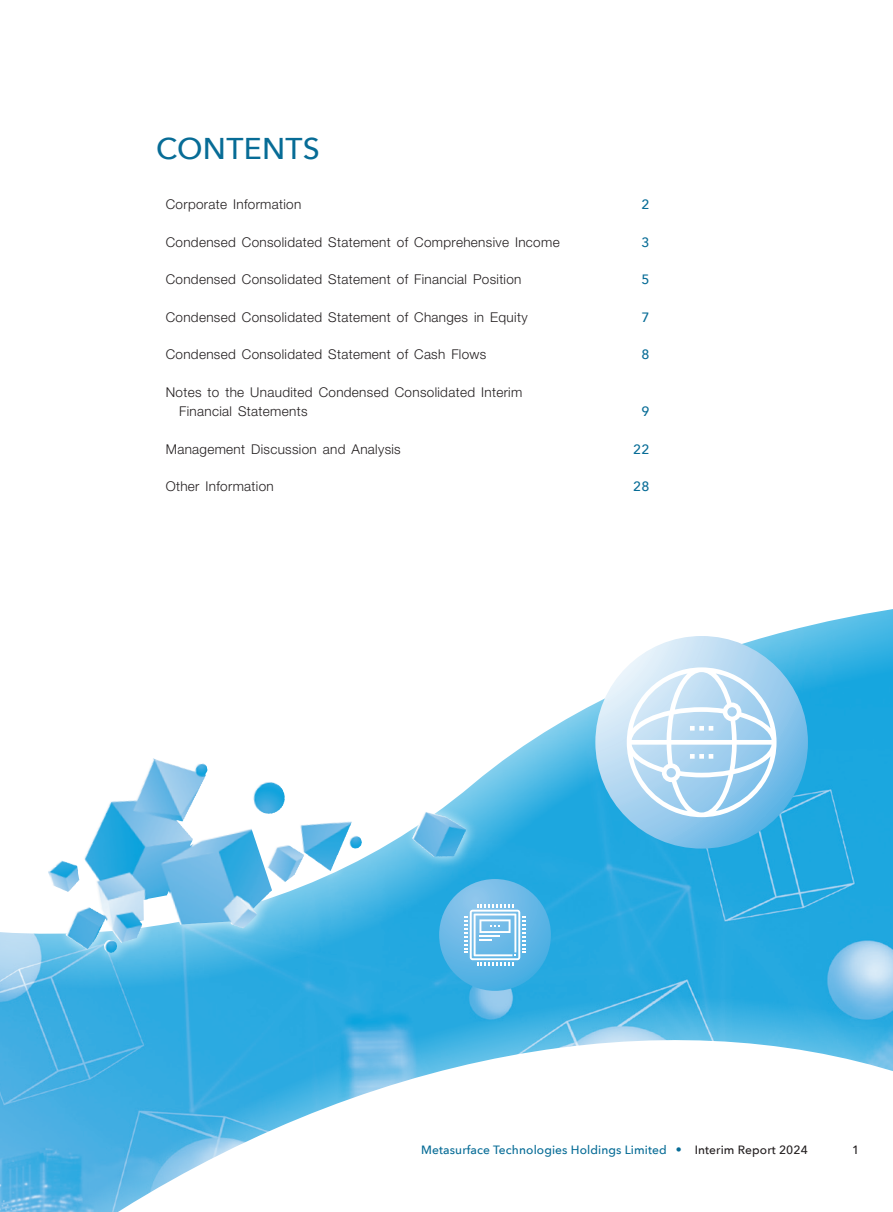
<style>
.page{position:relative;width:893px;height:1212px;background:#fff}
.page>*{position:absolute;margin:0;border:0;box-sizing:border-box;transform-origin:0 0}
.t1{font:500 30px "Avenir Next";letter-spacing:.01em;color:#076c96}
.t2{font:300 13.5px/19.5px "Helvetica Neue LT Std";letter-spacing:.025em;color:#231f20}
.t3{font:500 13.5px "Avenir Next";color:#076c96}
.t4{font:500 12px "Avenir Next";letter-spacing:.01em;color:#076c96}
.t5{font:500 12px "Avenir Next";color:#231f20}
.s1{font-family:"C Hei 2 HKS";font-weight:800}
.s2{color:#231f20}
</style>
<div class="page">
<svg style="left:0;top:609px;width:893px;height:340px"></svg>
<svg style="left:0;top:949px;width:893px;height:47px;background:#3cafe2"></svg>
<svg style="left:0;top:996px;width:893px;height:216px"></svg>
<svg style="left:595px;top:636px;width:213px;height:212px;background:#a2d0ef"></svg>
<svg style="left:627px;top:667px;width:149px;height:150px"></svg>
<svg style="left:439px;top:879px;width:112px;height:112px;background:#5bb4e4"></svg>
<svg style="left:489px;top:904px;width:37px;height:62px"></svg>
<svg style="left:18px;top:692px;width:471px;height:283px"></svg>
<img style="left:98px;top:758px;width:55px;height:68px">
<h1 class="t1" style="left:156px;top:123px;width:166px">CONTENTS</h1>
<p class="t2" style="left:166px;top:194px;width:137px">Corporate Information</p>
<p class="t3" style="left:641px;top:193px;width:10px">2</p>
<p class="t2" style="left:166px;top:232px;width:395px">Condensed Consolidated Statement of Comprehensive Income</p>
<p class="t3" style="left:641px;top:230px;width:10px">3</p>
<p class="t2" style="left:166px;top:269px;width:357px">Condensed Consolidated Statement of Financial Position</p>
<p class="t3" style="left:641px;top:268px;width:10px">5</p>
<p class="t2" style="left:166px;top:307px;width:363px">Condensed Consolidated Statement of Changes in Equity</p>
<p class="t3" style="left:641px;top:305px;width:10px">7</p>
<p class="t2" style="left:166px;top:344px;width:322px">Condensed Consolidated Statement of Cash Flows</p>
<p class="t3" style="left:641px;top:343px;width:10px">8</p>
<p class="t2" style="left:179px;top:382px;width:345px;text-indent:-14px">Notes to the Unaudited Condensed Consolidated Interim<br>Financial Statements</p>
<p class="t3" style="left:641px;top:400px;width:10px">9</p>
<p class="t2" style="left:166px;top:439px;width:237px">Management Discussion and Analysis</p>
<p class="t3" style="left:633px;top:437px;width:18px">22</p>
<p class="t2" style="left:166px;top:476px;width:110px">Other Information</p>
<p class="t3" style="left:633px;top:475px;width:18px">28</p>
<p class="t4" style="left:421px;top:1140px;width:388px">Metasurface Technologies Holdings Limited <span class="s1">•</span> <span class="s2">Interim Report 2024</span></p>
<p class="t5" style="left:852px;top:1139px;width:9px">1</p>
</div>
